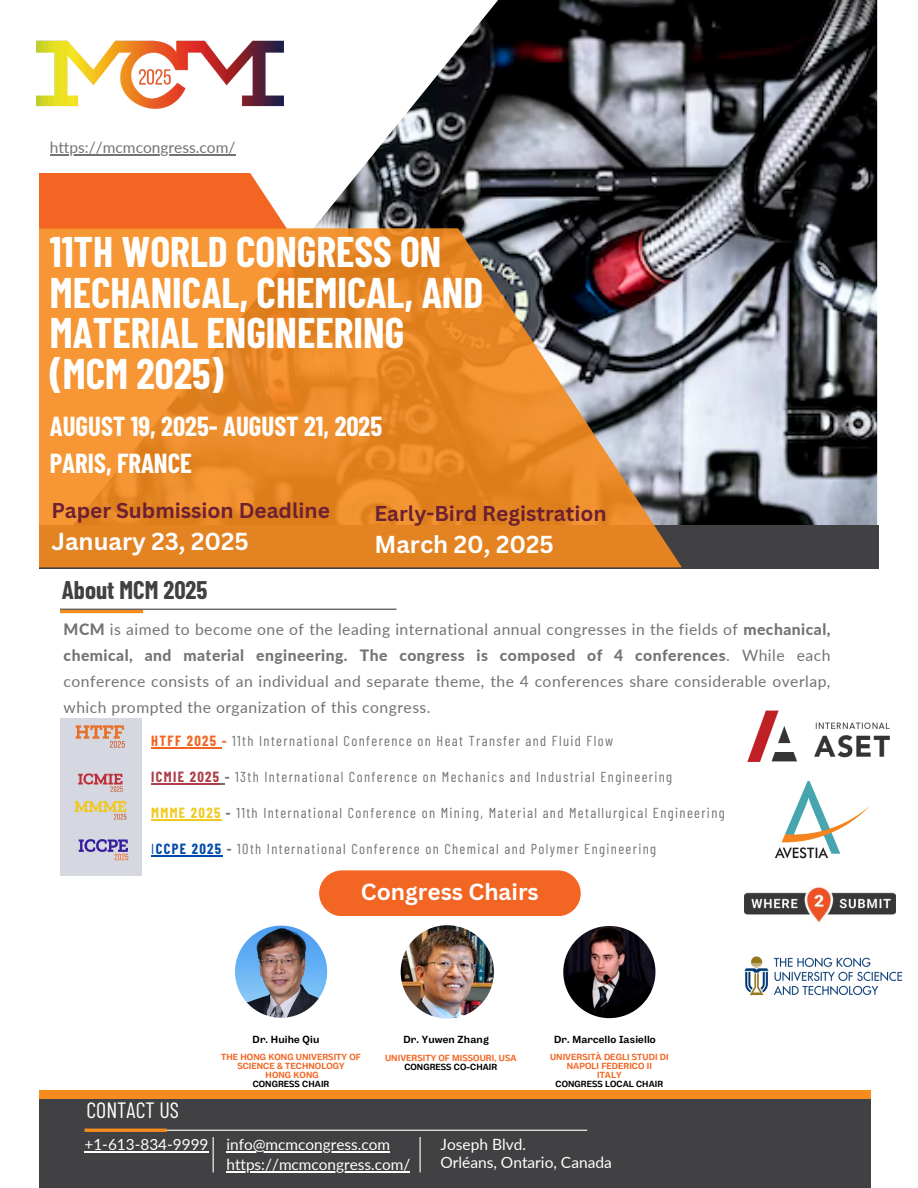
<style>
.page{position:relative;width:918px;height:1188px;background:#fff}
.page>*{position:absolute;margin:0;border:0;box-sizing:border-box;transform-origin:0 0}
.t1{font:700 41.85px/40.5px "Barlow Condensed";color:#fff}
.t2{font:700 26.85px/37.2px "Barlow Condensed";color:#fff}
.t3{font:700 24.9px "Barlow Condensed";color:#414042}
.t4{font:700 23.85px "Canva Sans";color:#fff}
.t5{font:700 22.65px "Canva Sans";color:#fff}
.t6{font:22.2px "Barlow Condensed";color:#fff}
.t7{font:700 20.85px "Canva Sans";color:#6c2031}
.t8{font:15.75px/25.8px "Lato";letter-spacing:.03em;color:#737373;text-align:justify}
.t9{font:15.45px "Lato";color:#fff}
.t10{font:15.45px "Lato";color:#737373}
.t11{font:15.3px "Lato";color:#fff}
.t12{font:14.4px "Barlow Condensed";letter-spacing:.095em;color:#737373}
.t13{font:700 10.2px "Body Grotesque";letter-spacing:.015em;color:#000}
.t14{font:700 8.85px/8.9px "Body Text";letter-spacing:.01em;color:#f26522;text-align:center}
.t15{font:700 8.85px "Body Text";letter-spacing:.01em;color:#000}
.s1{font-weight:800}
.s2{font-weight:700;color:#f26522}
.s3{font-weight:700;color:#af3e48}
.s4{font-weight:700}
.s5{font-weight:700;color:#f1c922}
.s6{color:#004aad}
.s7{font-weight:700;color:#004aad}
</style>
<div class="page">
<img style="left:314px;top:0;width:563px;height:525px">
<svg style="left:39px;top:173px;width:248px;height:55px;background:#f27032"></svg>
<div style="left:39px;top:525px;width:840px;height:44px;background:#414042"></div>
<svg style="left:39px;top:228px;width:642px;height:339px;background:#d68536"></svg>
<div style="left:39px;top:1096px;width:832px;height:92px;background:#414042"></div>
<div style="left:40px;top:1091px;width:831px;height:8px;background:#f68b1e"></div>
<hr style="left:86px;top:1130px;width:501px;height:1px;background:#fff">
<hr style="left:85px;top:1129px;width:82px;height:3px;background:#f68b1e">
<hr style="left:85px;top:1151px;width:124px;height:1px;background:#fff">
<hr style="left:226px;top:1151px;width:164px;height:1px;background:#fff">
<hr style="left:213px;top:1137px;width:1px;height:35px;background:#fff">
<hr style="left:420px;top:1137px;width:1px;height:35px;background:#fff">
<hr style="left:60px;top:610px;width:83px;height:3px;background:#f68b1e">
<hr style="left:60px;top:609px;width:336px;height:1px;background:#414042">
<div style="left:60px;top:718px;width:82px;height:158px;background:#d5d8e1"></div>
<img style="left:75px;top:725px;width:50px;height:23px">
<img style="left:78px;top:773px;width:45px;height:17px">
<img style="left:74px;top:790px;width:52px;height:30px">
<img style="left:78px;top:839px;width:51px;height:22px">
<img style="left:747px;top:710px;width:143px;height:52px">
<img style="left:774px;top:782px;width:96px;height:77px">
<img style="left:744px;top:886px;width:151px;height:37px">
<img style="left:235px;top:926px;width:92px;height:92px;border-radius:50%">
<img style="left:401px;top:925px;width:93px;height:94px;border-radius:50%">
<img style="left:563px;top:926px;width:92px;height:92px;border-radius:50%">
<div style="left:319px;top:870px;width:262px;height:46px;background:#f26522;border-radius:23px"></div>
<img style="left:744px;top:956px;width:159px;height:40px">
<img style="left:36px;top:40px;width:248px;height:69px">
<hr style="left:160px;top:747px;width:62px;height:1px;background:#f26522">
<hr style="left:156px;top:783px;width:65px;height:1px;background:#af3e48">
<hr style="left:151px;top:819px;width:71px;height:1px;background:#f1c922">
<svg style="left:151px;top:855px;width:13px;height:1px"></svg>
<hr style="left:164px;top:855px;width:59px;height:1px;background:#004aad">
<hr style="left:226px;top:1171px;width:184px;height:1px;background:#fff">
<hr style="left:50px;top:154px;width:186px;height:2px;background:#737373">
<p class="t10" style="left:50px;top:138px;width:187px">https://mcmcongress.com/</p>
<p class="t1" style="left:50px;top:230px;width:435px">11TH WORLD CONGRESS ON<br>MECHANICAL, CHEMICAL, AND<br>MATERIAL ENGINEERING (MCM 2025)</p>
<p class="t2" style="left:50px;top:406px;width:334px">AUGUST 19, 2025- AUGUST 21, 2025<br>PARIS, FRANCE</p>
<h6 class="t7" style="left:51px;top:496px;width:280px">Paper Submission Deadline</h6>
<h6 class="t4" style="left:51px;top:524px;width:199px">January 23, 2025</h6>
<h5 class="t3" style="left:62px;top:574px;width:147px">About MCM 2025</h5>
<h6 class="t7" style="left:374px;top:499px;width:234px">Early-Bird Registration</h6>
<h6 class="t4" style="left:374px;top:527px;width:181px">March 20, 2025</h6>
<h1 class="t8" style="left:64px;top:616px;width:768px"><span class="s1">MCM</span> is aimed to become one of the leading international annual congresses in the fields of <span class="s1">mechanical, chemical, and material engineering. The congress is composed of 4 conferences</span>. While each conference consists of an individual and separate theme, the 4 conferences share considerable overlap, which prompted the organization of this congress.</h1>
<p class="t12" style="left:151px;top:732px;width:463px"><span class="s2">HTFF 2025 -</span> 11th International Conference on Heat Transfer and Fluid Flow</p>
<p class="t12" style="left:151px;top:768px;width:522px"><span class="s3">ICMIE 2025</span> <span class="s4">-</span> 13th International Conference on Mechanics and Industrial Engineering</p>
<p class="t12" style="left:151px;top:804px;width:575px"><span class="s5">MMME 2025</span> <span class="s4">-</span> 11th International Conference on Mining, Material and Metallurgical Engineering</p>
<p class="t12" style="left:151px;top:840px;width:506px"><span class="s6">I</span><span class="s7">CCPE 2025</span> <span class="s4">-</span> 10th International Conference on Chemical and Polymer Engineering</p>
<h6 class="t5" style="left:361px;top:876px;width:179px">Congress Chairs</h6>
<p class="t6" style="left:86px;top:1096px;width:94px">CONTACT US</p>
<p class="t13" style="left:253px;top:1033px;width:68px">Dr. Huihe Qiu</p>
<p class="t13" style="left:404px;top:1033px;width:87px">Dr. Yuwen Zhang</p>
<p class="t13" style="left:554px;top:1033px;width:103px">Dr. Marcello Iasiello</p>
<p class="t14" style="left:221px;top:1054px;width:141px">THE HONG KONG UNIVERSITY OF<br>SCIENCE &amp; TECHNOLOGY</p>
<p class="t14" style="left:266px;top:1071px;width:55px">HONG KONG</p>
<p class="t15" style="left:253px;top:1079px;width:78px">CONGRESS CHAIR</p>
<p class="t14" style="left:385px;top:1054px;width:133px">UNIVERSITY OF MISSOURI, USA</p>
<p class="t15" style="left:404px;top:1062px;width:94px">CONGRESS CO-CHAIR</p>
<p class="t14" style="left:550px;top:1054px;width:120px">UNIVERSITÀ DEGLI STUDI DI<br>NAPOLI FEDERICO II</p>
<p class="t14" style="left:597px;top:1071px;width:26px">ITALY</p>
<h4 class="t15" style="left:556px;top:1079px;width:109px">CONGRESS LOCAL CHAIR</h4>
<h6 class="t11" style="left:85px;top:1135px;width:126px">+1-613-834-9999</h6>
<p class="t11" style="left:226px;top:1135px;width:165px">info@mcmcongress.com</p>
<p class="t9" style="left:440px;top:1135px;width:87px">Joseph Blvd.</p>
<h3 class="t11" style="left:226px;top:1155px;width:185px">https://mcmcongress.com/</h3>
<p class="t9" style="left:440px;top:1153px;width:173px">Orléans, Ontario, Canada</p>
</div>
